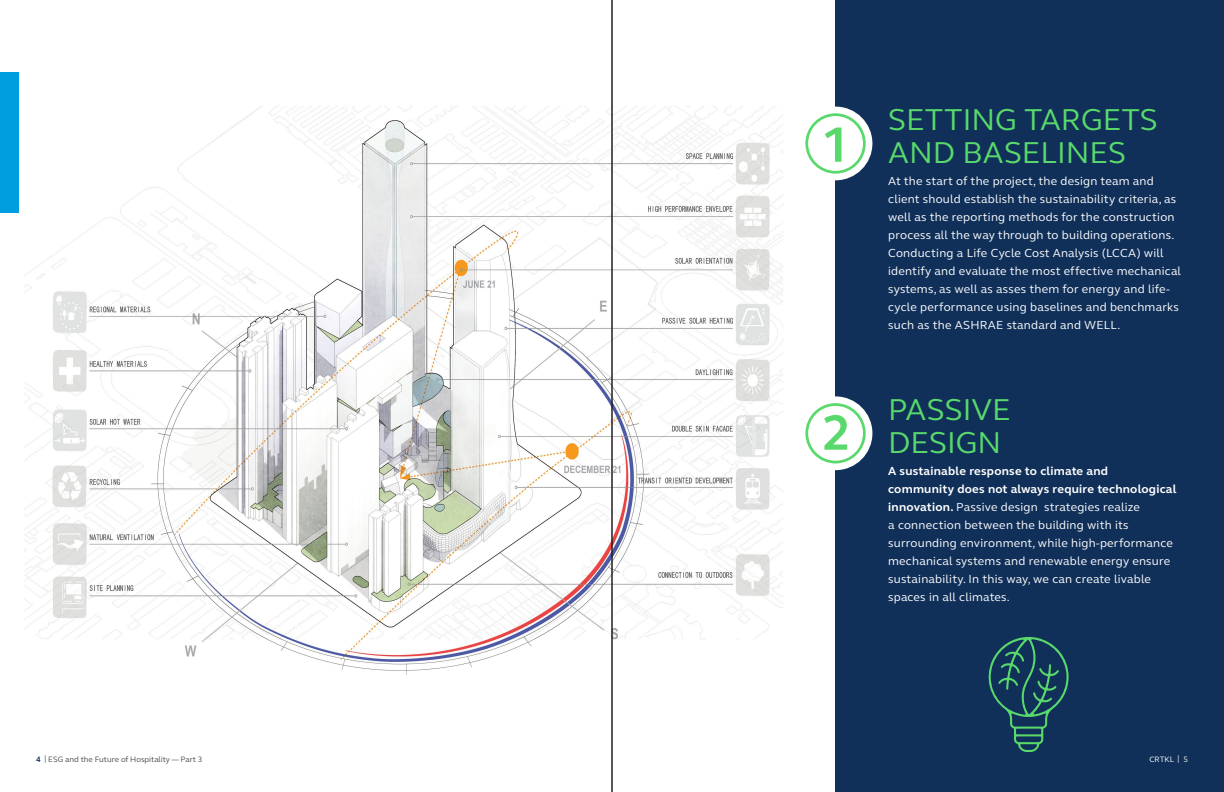
<style>
.page{position:relative;width:1224px;height:792px;background:#fff}
.page>*{position:absolute;margin:0;border:0;box-sizing:border-box;transform-origin:0 0}
.t1{font:700 50.8px "FS Elliot Pro";color:#59d96b}
.Intro_Text{font:31px/33px "FS Elliot Pro";color:#59d96b}
.Body_Text{font:12px/18px "FS Elliot Pro";letter-spacing:.02em;color:#fff}
.t2{font:8px "FS Elliot Pro";color:#4b4c4d}
.t3{font:8px "FS Elliot Pro";color:#fff}
.s1{font-weight:700}
.s2{font-weight:700;color:#103059}
</style>
<div class="page">
<div style="left:834px;top:0;width:390px;height:792px;background:#103059"></div>
<img style="left:11px;top:63px;width:772px;height:636px">
<div style="left:799px;top:107px;width:73px;height:73px;background:#fff;border-radius:50%"></div>
<div style="left:805px;top:113px;width:61px;height:61px;border:3px solid #59d96b;border-radius:50%"></div>
<div style="left:799px;top:396px;width:73px;height:74px;background:#fff;border-radius:50%"></div>
<div style="left:805px;top:403px;width:61px;height:60px;border:3px solid #59d96b;border-radius:50%"></div>
<svg style="left:988px;top:637px;width:81px;height:115px"></svg>
<div style="left:0;top:73px;width:18px;height:140px;background:#009ede"></div>
<hr style="left:612px;top:0;width:1px;height:792px;background:#231f20">
<p class="t1" style="left:821px;top:110px;width:31px">1</p>
<p class="t1" style="left:822px;top:398px;width:31px">2</p>
<p class="Intro_Text" style="left:888px;top:102px;width:271px">SETTING TARGETS<br>AND BASELINES</p>
<p class="Body_Text" style="left:888px;top:171px;width:294px">At the start of the project, the design team and client should establish the sustainability criteria, as well as the reporting methods for the construction process all the way through to building operations.<br>Conducting a Life Cycle Cost Analysis (LCCA) will identify and evaluate the most effective mechanical systems, as well as asses them for energy and life&shy;cycle performance using baselines and benchmarks such as the ASHRAE standard and WELL.</p>
<p class="Intro_Text" style="left:888px;top:392px;width:124px">PASSIVE</p>
<p class="Intro_Text" style="left:888px;top:425px;width:115px">DESIGN</p>
<p class="Body_Text" style="left:888px;top:461px;width:290px"><span class="s1">A sustainable response to climate and community does not always require technological innovation.</span> Passive design strategies realize<br>a connection between the building with its surrounding environment, while high-performance mechanical systems and renewable energy ensure sustainability. In this way, we can create livable spaces in all climates.</p>
<p class="t2" style="left:36px;top:754px;width:168px"><span class="s2">4</span> | ESG and the Future of Hospitality — Part 3</p>
<p class="t3" style="left:1183px;top:754px;width:6px">5</p>
<p class="t3" style="left:1149px;top:754px;width:32px">CRTKL |</p>
</div>
